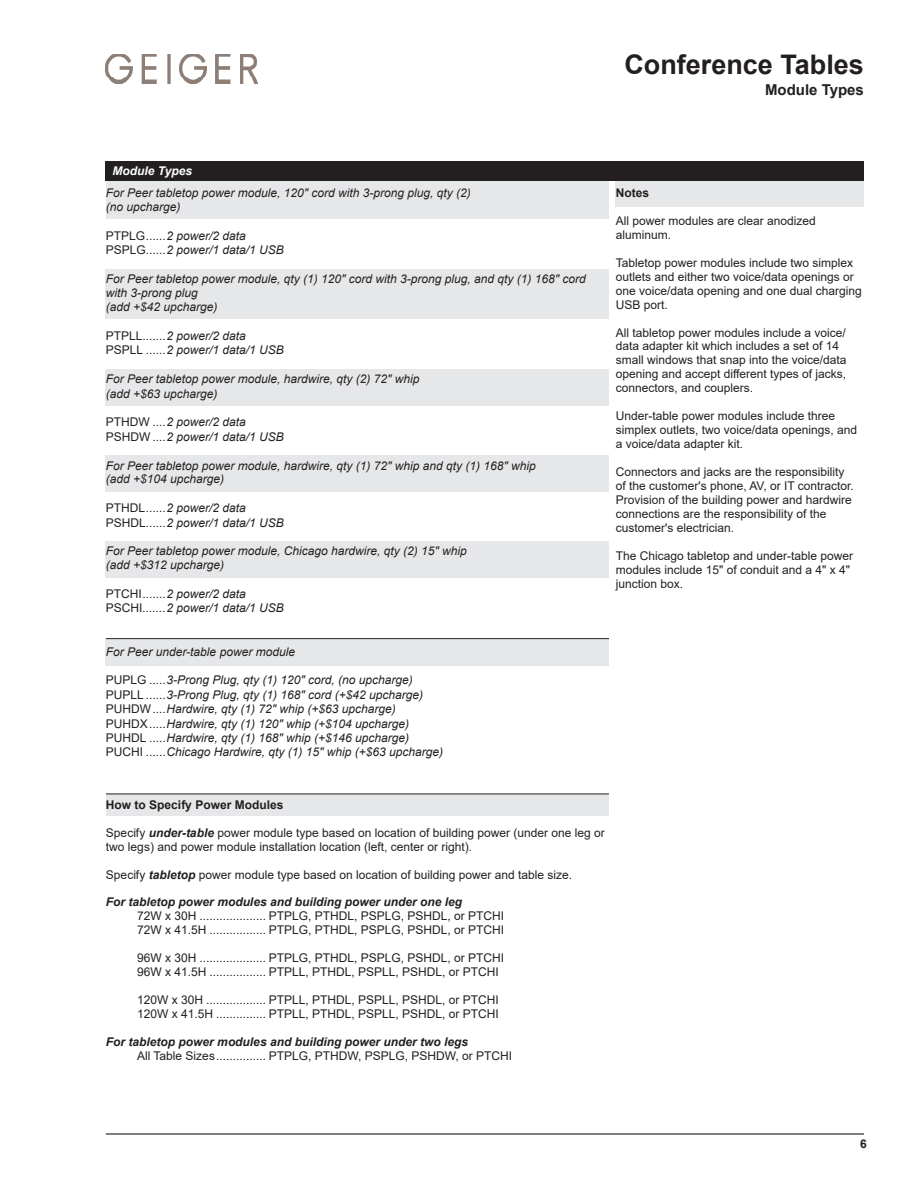
<style>
.page{position:relative;width:918px;height:1188px;background:#fff}
.page>*{position:absolute;margin:0;border:0;box-sizing:border-box;transform-origin:0 0}
.t1{font:700 27px "Arial";color:#231f20}
.t2{font:700 15px "Arial";color:#231f20}
.t3{font:12px/14px "Arial";color:#231f20}
.t4{font:italic 12px/14.4px "Arial";color:#231f20}
.t5{font:italic 700 12px "Arial";color:#231f20}
.t6{font:700 12px "Arial";color:#231f20}
.t7{font:italic 700 12px "Arial";color:#fff}
.t8{font:700 12px "Arial";color:#231f20}
.s1{font-style:normal}
.s2{font-weight:700;font-style:italic}
.s3{font-style:inherit}
</style>
<div class="page">
<hr style="left:106px;top:1134px;width:758px;height:1px;background:#000">
<img style="left:106px;top:54px;width:151px;height:29px">
<div style="left:616px;top:181px;width:248px;height:26px;background:#e6e7e9"></div>
<div style="left:106px;top:639px;width:503px;height:26px;background:#e6e7e9"></div>
<div style="left:106px;top:541px;width:503px;height:36px;background:#e6e7e9"></div>
<div style="left:106px;top:455px;width:503px;height:37px;background:#e6e7e9"></div>
<div style="left:106px;top:369px;width:503px;height:37px;background:#e6e7e9"></div>
<div style="left:106px;top:175px;width:503px;height:44px;background:#e6e7e9"></div>
<div style="left:106px;top:161px;width:758px;height:20px;background:#231f20"></div>
<div style="left:106px;top:269px;width:503px;height:50px;background:#e6e7e9"></div>
<div style="left:106px;top:794px;width:503px;height:21px;background:#e6e7e9"></div>
<hr style="left:106px;top:794px;width:503px;height:1px;background:#231f20">
<hr style="left:106px;top:638px;width:503px;height:1px;background:#231f20">
<h1 class="t1" style="left:624px;top:45px;width:241px">Conference Tables</h1>
<p class="t2" style="left:765px;top:79px;width:100px">Module Types</p>
<p class="t7" style="left:112px;top:163px;width:81px">Module Types</p>
<p class="t4" style="left:106px;top:185px;width:367px">For Peer tabletop power module, 120" cord with 3-prong plug, qty (2)</p>
<p class="t4" style="left:106px;top:200px;width:76px">(no upcharge)</p>
<p class="t4" style="left:106px;top:229px;width:142px"><span class="s1">PTPLG</span><span class="s1">......</span>2 power/2 data</p>
<p class="t4" style="left:106px;top:243px;width:180px"><span class="s1">PSPLG</span><span class="s1">......</span>2 power/1 data/1 USB</p>
<p class="t4" style="left:106px;top:272px;width:482px">For Peer tabletop power module, qty (1) 120" cord with 3-prong plug, and qty (1) 168" cord with 3-prong plug</p>
<p class="t4" style="left:106px;top:300px;width:113px">(add +$42 upcharge)</p>
<p class="t4" style="left:106px;top:329px;width:142px"><span class="s1">PTPLL</span><span class="s1">.......</span>2 power/2 data</p>
<p class="t4" style="left:106px;top:343px;width:180px"><span class="s1">PSPLL</span> <span class="s1">......</span>2 power/1 data/1 USB</p>
<p class="t4" style="left:106px;top:372px;width:315px">For Peer tabletop power module, hardwire, qty (2) 72" whip</p>
<p class="t4" style="left:106px;top:386px;width:113px">(add +$63 upcharge)</p>
<p class="t4" style="left:106px;top:415px;width:142px"><span class="s1">PTHDW</span> <span class="s1">....</span>2 power/2 data</p>
<p class="t4" style="left:106px;top:430px;width:180px"><span class="s1">PSHDW</span> <span class="s1">....</span>2 power/1 data/1 USB</p>
<p class="t4" style="left:106px;top:458px;width:432px">For Peer tabletop power module, hardwire, qty (1) 72" whip and qty (1) 168" whip</p>
<p class="t4" style="left:106px;top:472px;width:120px">(add +$104 upcharge)</p>
<p class="t4" style="left:106px;top:501px;width:142px"><span class="s1">PTHDL</span><span class="s1">......</span>2 power/2 data</p>
<p class="t4" style="left:106px;top:515px;width:180px"><span class="s1">PSHDL</span><span class="s1">......</span>2 power/1 data/1 USB</p>
<p class="t4" style="left:106px;top:544px;width:363px">For Peer tabletop power module, Chicago hardwire, qty (2) 15" whip</p>
<p class="t4" style="left:106px;top:558px;width:120px">(add +$312 upcharge)</p>
<p class="t4" style="left:106px;top:587px;width:142px"><span class="s1">PTCHI</span><span class="s1">.......</span>2 power/2 data</p>
<p class="t4" style="left:106px;top:601px;width:180px"><span class="s1">PSCHI</span>.......2 power/1 data/1 USB</p>
<p class="t4" style="left:106px;top:644px;width:191px">For Peer under-table power module</p>
<p class="t4" style="left:106px;top:673px;width:309px"><span class="s1">PUPLG .....</span>3-Prong Plug, qty (1) 120" cord, (no upcharge)</p>
<p class="t4" style="left:106px;top:688px;width:319px"><span class="s1">PUPLL ......</span>3-Prong Plug, qty (1) 168" cord (+$42 upcharge)</p>
<p class="t4" style="left:106px;top:702px;width:292px"><span class="s1">PUHDW</span><span class="s1">....</span>Hardwire, qty (1) 72" whip (+$63 upcharge)</p>
<p class="t4" style="left:106px;top:716px;width:305px"><span class="s1">PUHDX</span><span class="s1">.....</span>Hardwire, qty (1) 120" whip (+$104 upcharge)</p>
<p class="t4" style="left:106px;top:731px;width:305px"><span class="s1">PUHDL</span> <span class="s1">.....</span>Hardwire, qty (1) 168" whip (+$146 upcharge)</p>
<p class="t4" style="left:106px;top:745px;width:339px"><span class="s1">PUCHI</span> <span class="s1">......</span>Chicago Hardwire, qty (1) 15" whip (+$63 upcharge)</p>
<p class="t6" style="left:616px;top:184px;width:35px">Notes</p>
<p class="t3" style="left:616px;top:214px;width:202px">All power modules are clear anodized aluminum.</p>
<p class="t3" style="left:616px;top:255px;width:239px">Tabletop power modules include two simplex</p>
<p class="t3" style="left:616px;top:269px;width:240px">outlets and either two voice/data openings or</p>
<p class="t3" style="left:616px;top:283px;width:248px">one voice/data opening and one dual charging</p>
<p class="t3" style="left:616px;top:297px;width:54px">USB port.</p>
<p class="t3" style="left:616px;top:325px;width:232px">All tabletop power modules include a voice/ data adapter kit which includes a set of 14 small windows that snap into the voice/data opening and accept different types of jacks, connectors, and couplers.</p>
<p class="t3" style="left:616px;top:409px;width:243px">Under-table power modules include three simplex outlets, two voice/data openings, and a voice/data adapter kit.</p>
<p class="t3" style="left:616px;top:465px;width:240px">Connectors and jacks are the responsibility of the customer's phone, AV, or IT contractor.<br>Provision of the building power and hardwire connections are the responsibility of the customer's electrician.</p>
<p class="t3" style="left:616px;top:549px;width:239px">The Chicago tabletop and under-table power modules include 15" of conduit and a 4" x 4" junction box.</p>
<p class="t6" style="left:106px;top:796px;width:179px">How to Specify Power Modules</p>
<p class="t3" style="left:106px;top:825px;width:500px">Specify <span class="s2">under-table</span> power module type based on location of building power (under one leg or two legs) and power module installation location (left, center or right).</p>
<p class="t3" style="left:106px;top:867px;width:468px">Specify <span class="s2">tabletop</span> power module type based on location of building power and table size.</p>
<p class="t5" style="left:106px;top:894px;width:358px">For tabletop power modules and building power under one leg</p>
<p class="t3" style="left:137px;top:909px;width:369px">72W x 30H <span class="s3">....................</span> PTPLG, PTHDL, PSPLG, PSHDL, or PTCHI</p>
<p class="t3" style="left:137px;top:923px;width:369px">72W x 41.5H <span class="s3">.................</span> PTPLG, PTHDL, PSPLG, PSHDL, or PTCHI</p>
<p class="t3" style="left:137px;top:951px;width:369px">96W x 30H <span class="s3">....................</span> PTPLG, PTHDL, PSPLG, PSHDL, or PTCHI</p>
<p class="t3" style="left:137px;top:965px;width:363px">96W x 41.5H <span class="s3">.................</span> PTPLL, PTHDL, PSPLL, PSHDL, or PTCHI</p>
<p class="t3" style="left:137px;top:993px;width:363px">120W x 30H <span class="s3">..................</span> PTPLL, PTHDL, PSPLL, PSHDL, or PTCHI</p>
<p class="t3" style="left:137px;top:1007px;width:363px">120W x 41.5H <span class="s3">...............</span> PTPLL, PTHDL, PSPLL, PSHDL, or PTCHI</p>
<p class="t5" style="left:106px;top:1034px;width:364px">For tabletop power modules and building power under two legs</p>
<p class="t3" style="left:137px;top:1049px;width:377px">All Table Sizes<span class="s3">...............</span> PTPLG, PTHDW, PSPLG, PSHDW, or PTCHI</p>
<p class="t8" style="left:860px;top:1135px;width:8px">6</p>
</div>
